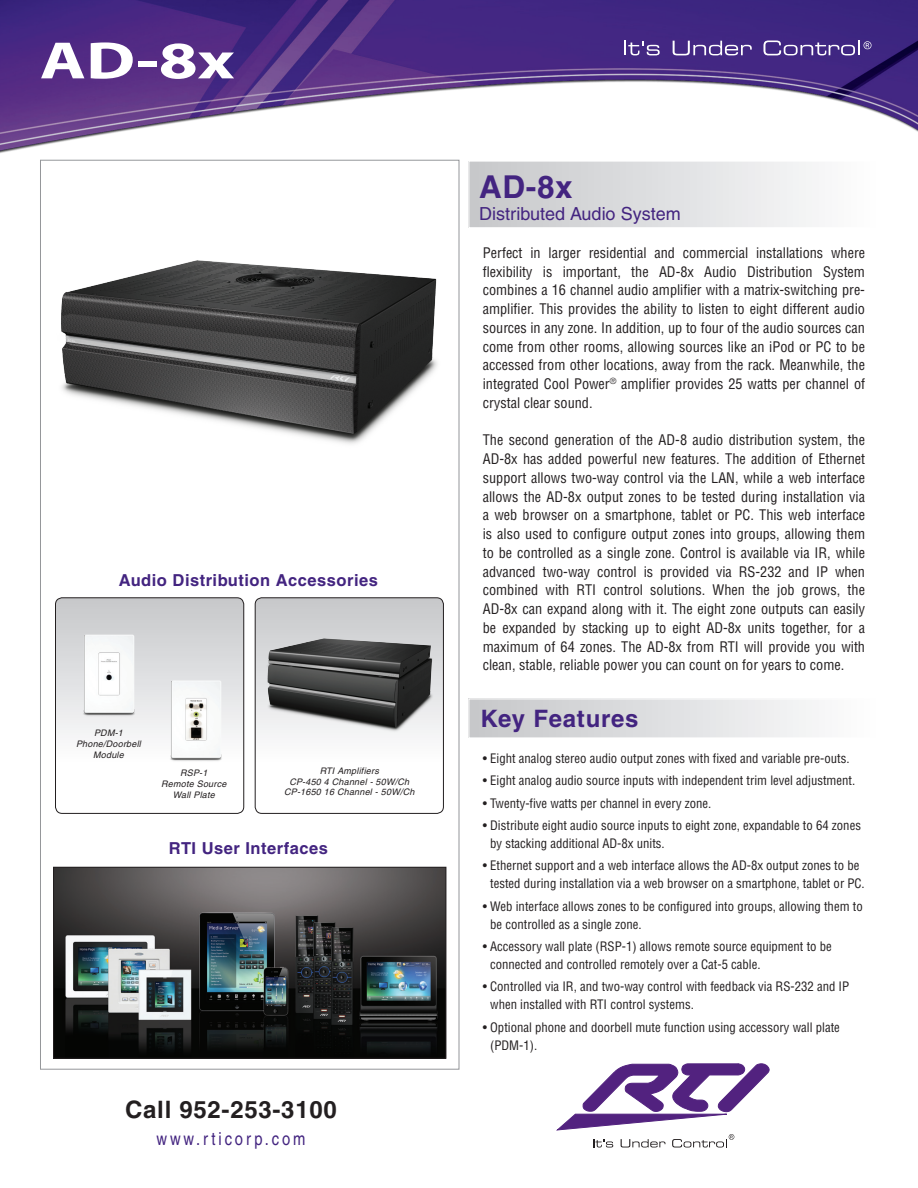
<style>
.page{position:relative;width:918px;height:1188px;background:#fff}
.page>*{position:absolute;margin:0;border:0;box-sizing:border-box;transform-origin:0 0}
.t1{font:700 52.8px "Myriad Pro";color:#fff;scale:1.33 1}
.t2{font:700 31.5px "Helvetica";color:#432480}
.t3{font:700 24px "Helvetica";letter-spacing:.03em;color:#231f20}
.t4{font:700 24px "Helvetica";letter-spacing:.03em;color:#432480}
.t5{font:18px "Helvetica";color:#432480}
.t6{font:condensed 18px "Helvetica";letter-spacing:.16em;color:#432480}
.t7{font:700 16.5px "Helvetica";letter-spacing:.03em;color:#432480}
.t8{font:condensed 14.25px/18.8px "Helvetica";color:#231f20;text-align:justify}
.t9{font:condensed 12.75px/18px "Helvetica";color:#231f20}
.t10{font:italic 9px/10.8px "Helvetica";letter-spacing:.025em;color:#231f20;text-align:center}
</style>
<div class="page">
<img style="left:0;top:0;width:918px;height:209px">
<svg style="left:556px;top:1064px;width:213px;height:84px"></svg>
<svg style="left:624px;top:41px;width:36px;height:14px"></svg>
<svg style="left:673px;top:41px;width:79px;height:14px"></svg>
<svg style="left:763px;top:41px;width:109px;height:14px"></svg>
<img style="left:48px;top:193px;width:405px;height:251px">
<svg style="left:469px;top:699px;width:343px;height:39px"></svg>
<svg style="left:469px;top:161px;width:409px;height:67px"></svg>
<img style="left:55px;top:869px;width:389px;height:188px">
<div style="left:53px;top:867px;width:393px;height:192px;border:1px solid #231f20"></div>
<svg style="left:255px;top:598px;width:188px;height:215px"></svg>
<div style="left:255px;top:598px;width:189px;height:216px;border:1px solid #231f20;border-radius:7px"></div>
<svg style="left:56px;top:598px;width:188px;height:215px"></svg>
<div style="left:55px;top:598px;width:189px;height:216px;border:1px solid #231f20;border-radius:7px"></div>
<img style="left:259px;top:615px;width:182px;height:146px">
<img style="left:58px;top:606px;width:101px;height:131px">
<img style="left:146px;top:651px;width:99px;height:131px">
<h1 class="t1" style="left:40px;top:26px;width:148px">AD-8x</h1>
<p class="t7" style="left:119px;top:570px;width:261px">Audio Distribution Accessories</p>
<p class="t10" style="left:76px;top:727px;width:66px">PDM-1<br>Phone/Doorbell<br>Module</p>
<p class="t10" style="left:161px;top:768px;width:67px">RSP-1<br>Remote Source<br>Wall Plate</p>
<p class="t10" style="left:284px;top:765px;width:132px">RTI Amplifiers<br>CP-450 4 Channel - 50W/Ch<br>CP-1650 16 Channel - 50W/Ch</p>
<p class="t7" style="left:169px;top:838px;width:160px">RTI User Interfaces</p>
<h3 class="t3" style="left:125px;top:1095px;width:213px">Call 952-253-3100</h3>
<p class="t6" style="left:157px;top:1128px;width:150px">www.rticorp.com</p>
<h2 class="t2" style="left:479px;top:168px;width:95px">AD-8x</h2>
<p class="t5" style="left:479px;top:203px;width:203px">Distributed Audio System</p>
<p class="t8" style="left:483px;top:243px;width:384px">Perfect in larger residential and commercial installations where flexibility is important, the AD-8x Audio Distribution System combines a 16 channel audio amplifier with a matrix-switching pre&shy;amplifier. This provides the ability to listen to eight different audio sources in any zone. In addition, up to four of the audio sources can come from other rooms, allowing sources like an iPod or PC to be accessed from other locations, away from the rack. Meanwhile, the integrated Cool Power<sup>®</sup> amplifier provides 25 watts per channel of crystal clear sound.</p>
<p class="t8" style="left:483px;top:431px;width:384px">The second generation of the AD-8 audio distribution system, the AD-8x has added powerful new features. The addition of Ethernet support allows two-way control via the LAN, while a web interface allows the AD-8x output zones to be tested during installation via a web browser on a smartphone, tablet or PC. This web interface is also used to configure output zones into groups, allowing them to be controlled as a single zone. Control is available via IR, while advanced two-way control is provided via RS-232 and IP when combined with RTI control solutions. When the job grows, the AD-8x can expand along with it. The eight zone outputs can easily be expanded by stacking up to eight AD-8x units together, for a maximum of 64 zones. The AD-8x from RTI will provide you with clean, stable, reliable power you can count on for years to come.</p>
<h3 class="t4" style="left:481px;top:704px;width:159px">Key Features</h3>
<p class="t9" style="left:483px;top:749px;width:368px">• Eight analog stereo audio output zones with fixed and variable pre-outs.</p>
<p class="t9" style="left:483px;top:772px;width:374px">• Eight analog audio source inputs with independent trim level adjustment.</p>
<p class="t9" style="left:483px;top:794px;width:230px">• Twenty-five watts per channel in every zone.</p>
<p class="t9" style="left:490px;top:816px;width:372px;text-indent:-7px">• Distribute eight audio source inputs to eight zone, expandable to 64 zones by stacking additional AD-8x units.</p>
<p class="t9" style="left:483px;top:857px;width:384px;text-align:center">• Ethernet support and a web interface allows the AD-8x output zones to be tested during installation via a web browser on a smartphone, tablet or PC.</p>
<p class="t9" style="left:490px;top:897px;width:374px;text-indent:-7px">• Web interface allows zones to be configured into groups, allowing them to be controlled as a single zone.</p>
<p class="t9" style="left:490px;top:937px;width:343px;text-indent:-7px">• Accessory wall plate (RSP-1) allows remote source equipment to be connected and controlled remotely over a Cat-5 cable.</p>
<p class="t9" style="left:490px;top:978px;width:361px;text-indent:-7px">• Controlled via IR, and two-way control with feedback via RS-232 and IP when installed with RTI control systems.</p>
<p class="t9" style="left:490px;top:1018px;width:351px;text-indent:-7px">• Optional phone and doorbell mute function using accessory wall plate (PDM-1).</p>
</div>
